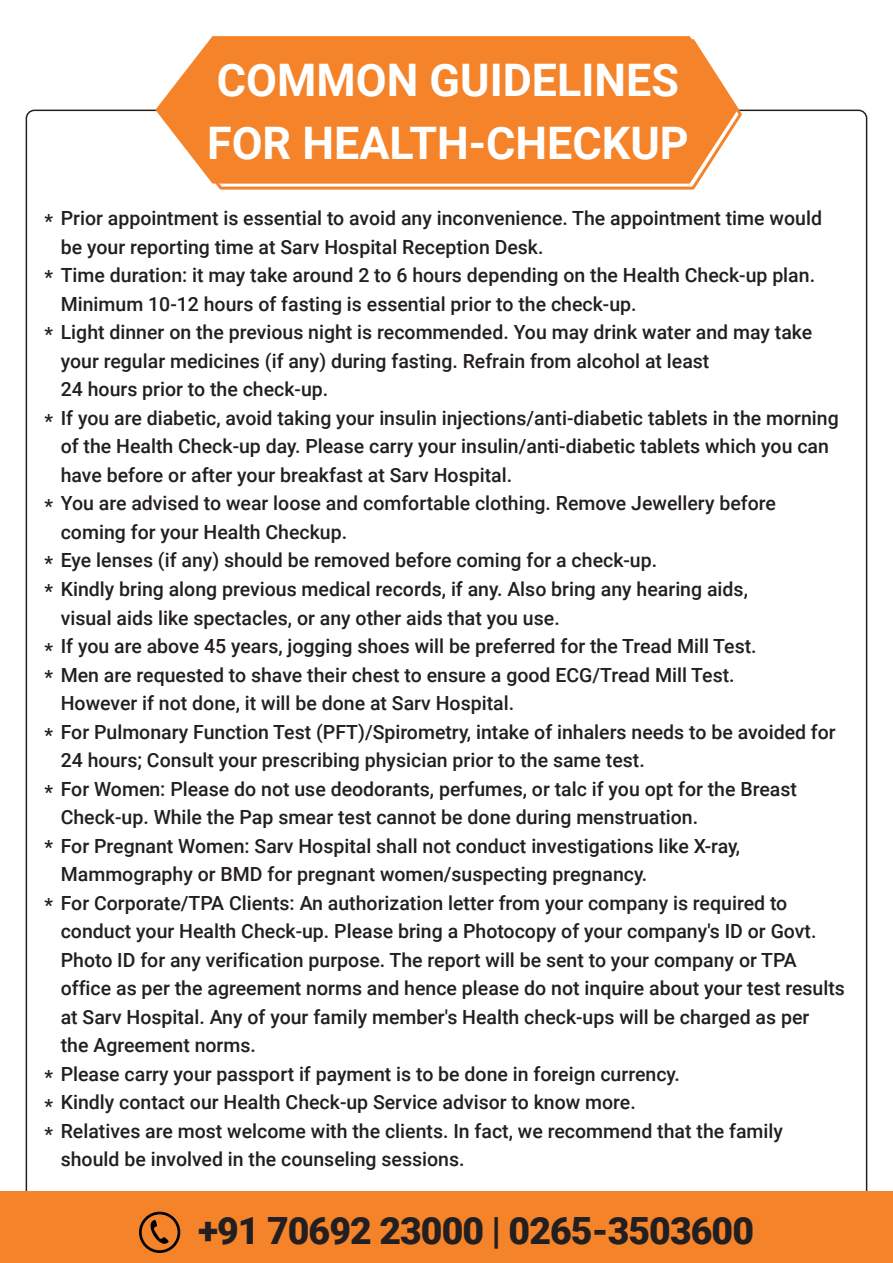
<style>
.page{position:relative;width:893px;height:1263px;background:#fff}
.page>*{position:absolute;margin:0;border:0;box-sizing:border-box;transform-origin:0 0}
.t1{font:700 44.85px/62.8px "Roboto";color:#fff}
.t2{font:900 37.5px "Roboto";letter-spacing:-.025em;color:#231f20}
.t3{font:500 19.5px/28.5px "Roboto";color:#231f20}
</style>
<div class="page">
<div style="left:0;top:1192px;width:893px;height:71px;background:#f5832a"></div>
<svg style="left:216px;top:106px;width:528px;height:84px"></svg>
<svg style="left:156px;top:36px;width:581px;height:148px;background:#f58d3c"></svg>
<svg style="left:139px;top:1211px;width:42px;height:42px"></svg>
<h1 class="t1" style="left:207px;top:47px;width:483px">COMMON GUIDELINES<br>FOR HEALTH-CHECKUP</h1>
<p class="t3" style="left:61px;top:203px;width:763px">Prior appointment is essential to avoid any inconvenience. The appointment time would</p>
<p class="t3" style="left:61px;top:232px;width:484px">be your reporting time at Sarv Hospital Reception Desk.</p>
<p class="t3" style="left:44px;top:260px;width:772px">* Time duration: it may take around 2 to 6 hours depending on the Health Check-up plan.</p>
<p class="t3" style="left:61px;top:289px;width:577px">Minimum 10-12 hours of fasting is essential prior to the check-up.</p>
<p class="t3" style="left:61px;top:317px;width:753px">Light dinner on the previous night is recommended. You may drink water and may take</p>
<p class="t3" style="left:61px;top:346px;width:650px">your regular medicines (if any) during fasting. Refrain from alcohol at least</p>
<p class="t3" style="left:61px;top:374px;width:269px">24 hours prior to the check-up.</p>
<p class="t3" style="left:61px;top:403px;width:780px">If you are diabetic, avoid taking your insulin injections/anti-diabetic tablets in the morning</p>
<p class="t3" style="left:61px;top:431px;width:770px">of the Health Check-up day. Please carry your insulin/anti-diabetic tablets which you can</p>
<p class="t3" style="left:61px;top:460px;width:453px">have before or after your breakfast at Sarv Hospital.</p>
<p class="t3" style="left:61px;top:488px;width:717px">You are advised to wear loose and comfortable clothing. Remove Jewellery before</p>
<p class="t3" style="left:61px;top:517px;width:288px">coming for your Health Checkup.</p>
<p class="t3" style="left:61px;top:546px;width:598px">Eye lenses (if any) should be removed before coming for a check-up.</p>
<p class="t3" style="left:61px;top:574px;width:689px">Kindly bring along previous medical records, if any. Also bring any hearing aids,</p>
<p class="t3" style="left:61px;top:603px;width:500px">visual aids like spectacles, or any other aids that you use.</p>
<p class="t3" style="left:61px;top:631px;width:697px">If you are above 45 years, jogging shoes will be preferred for the Tread Mill Test.</p>
<p class="t3" style="left:61px;top:660px;width:675px">Men are requested to shave their chest to ensure a good ECG/Tread Mill Test.</p>
<p class="t3" style="left:61px;top:688px;width:455px">However if not done, it will be done at Sarv Hospital.</p>
<p class="t3" style="left:61px;top:717px;width:777px">For Pulmonary Function Test (PFT)/Spirometry, intake of inhalers needs to be avoided for</p>
<p class="t3" style="left:61px;top:745px;width:586px">24 hours; Consult your prescribing physician prior to the same test.</p>
<p class="t3" style="left:61px;top:774px;width:738px">For Women: Please do not use deodorants, perfumes, or talc if you opt for the Breast</p>
<p class="t3" style="left:61px;top:802px;width:639px">Check-up. While the Pap smear test cannot be done during menstruation.</p>
<p class="t3" style="left:61px;top:831px;width:681px">For Pregnant Women: Sarv Hospital shall not conduct investigations like X-ray,</p>
<p class="t3" style="left:61px;top:859px;width:588px">Mammography or BMD for pregnant women/suspecting pregnancy.</p>
<p class="t3" style="left:61px;top:888px;width:728px">For Corporate/TPA Clients: An authorization letter from your company is required to</p>
<p class="t3" style="left:61px;top:916px;width:757px">conduct your Health Check-up. Please bring a Photocopy of your company's ID or Govt.</p>
<p class="t3" style="left:61px;top:945px;width:738px">Photo ID for any verification purpose. The report will be sent to your company or TPA</p>
<p class="t3" style="left:61px;top:973px;width:786px">office as per the agreement norms and hence please do not inquire about your test results</p>
<p class="t3" style="left:61px;top:1002px;width:750px">at Sarv Hospital. Any of your family member's Health check-ups will be charged as per</p>
<p class="t3" style="left:61px;top:1030px;width:197px">the Agreement norms.</p>
<p class="t3" style="left:61px;top:1059px;width:621px">Please carry your passport if payment is to be done in foreign currency.</p>
<p class="t3" style="left:61px;top:1087px;width:577px">Kindly contact our Health Check-up Service advisor to know more.</p>
<p class="t3" style="left:61px;top:1116px;width:724px">Relatives are most welcome with the clients. In fact, we recommend that the family</p>
<p class="t3" style="left:61px;top:1144px;width:405px">should be involved in the counseling sessions.</p>
<p class="t3" style="left:44px;top:206px;width:10px">*</p>
<p class="t3" style="left:44px;top:319px;width:10px">*</p>
<p class="t3" style="left:44px;top:406px;width:10px">*</p>
<p class="t3" style="left:44px;top:492px;width:10px">*</p>
<p class="t3" style="left:44px;top:549px;width:10px;line-height:27.9px">* *</p>
<p class="t3" style="left:44px;top:635px;width:10px">*</p>
<p class="t3" style="left:44px;top:662px;width:10px">*</p>
<p class="t3" style="left:44px;top:720px;width:10px">*</p>
<p class="t3" style="left:44px;top:777px;width:10px">*</p>
<p class="t3" style="left:44px;top:832px;width:10px">*</p>
<p class="t3" style="left:44px;top:890px;width:10px">*</p>
<p class="t3" style="left:44px;top:1062px;width:10px;text-align:justify">* * *</p>
<h2 class="t2" style="left:198px;top:1204px;width:558px">+91 70692 23000 | 0265-3503600</h2>
</div>
